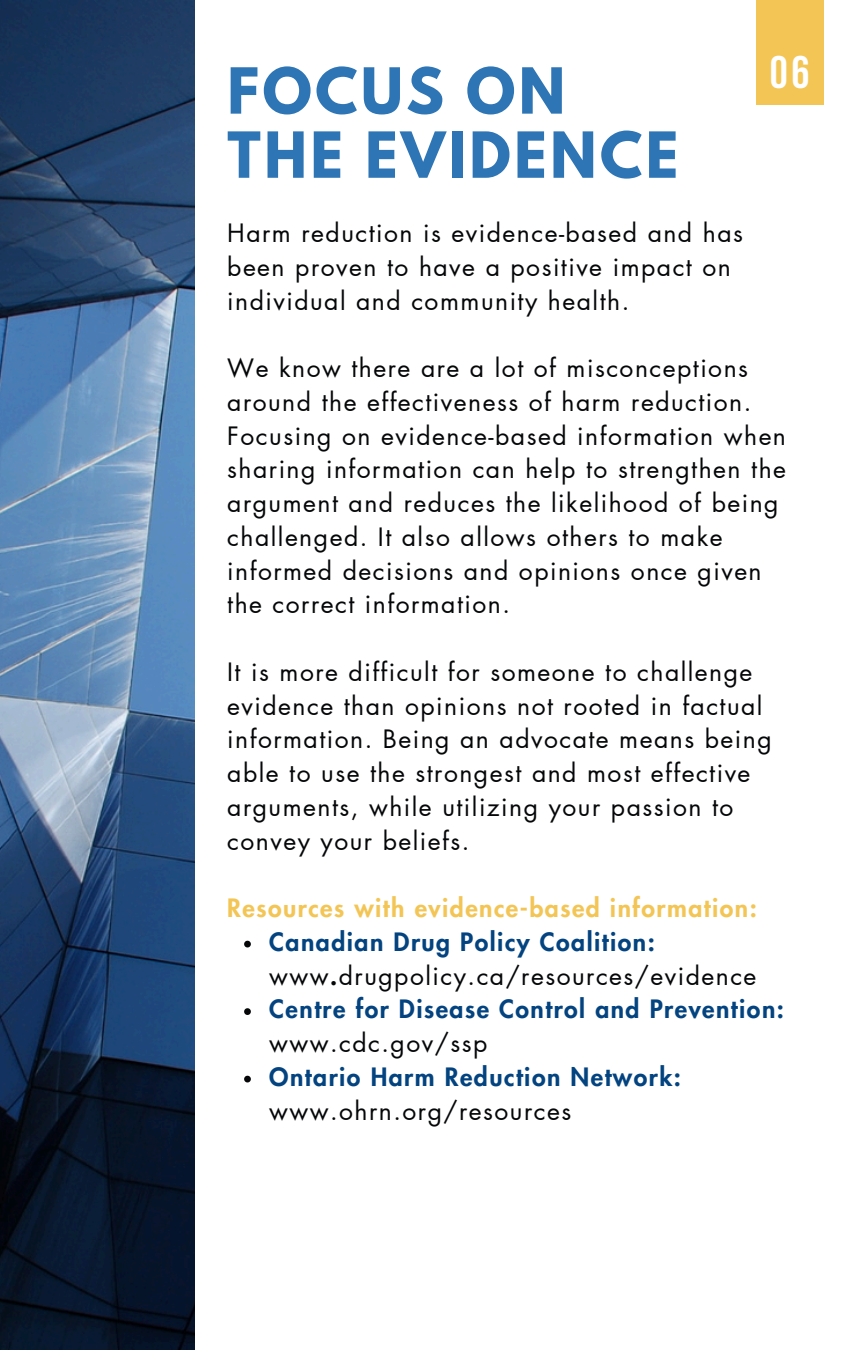
<style>
.page{position:relative;width:864px;height:1350px;background:#fff}
.page>*{position:absolute;margin:0;border:0;box-sizing:border-box;transform-origin:0 0}
.t1{font:700 56.25px/64.1px "League Spartan";letter-spacing:.06em;color:#2e75b6}
.t2{font:700 45.45px "Bebas Neue";color:#fff}
.t3{font:24.75px/33.8px "Futura LT Pro";letter-spacing:.06em;color:#050608}
.t4{font:800 24.75px/33.8px "Futura LT Pro";letter-spacing:.06em;color:#024380}
.t5{font:800 24.75px "Futura LT Pro";letter-spacing:.06em;color:#f3c555}
.s1{font-weight:800;color:#024380}
.s2{font-weight:800}
.s3{font-weight:400;color:#050608}
</style>
<div class="page">
<img style="left:0;top:0;width:194px;height:1350px">
<svg style="left:244px;top:941px;width:7px;height:6px"></svg>
<svg style="left:244px;top:1008px;width:7px;height:7px"></svg>
<svg style="left:244px;top:1076px;width:7px;height:6px"></svg>
<div style="left:756px;top:0;width:67px;height:105px;background:#f3c555"></div>
<p class="t1" style="left:227px;top:66px;width:453px">FOCUS ON<br>THE EVIDENCE</p>
<p class="t2" style="left:770px;top:54px;width:41px">06</p>
<h1 class="t3" style="left:227px;top:217px;width:517px">Harm reduction is evidence-based and has been proven to have a positive impact on individual and community health.</h1>
<p class="t3" style="left:227px;top:352px;width:560px">We know there are a lot of misconceptions around the effectiveness of harm reduction.<br>Focusing on evidence-based information when sharing information can help to strengthen the argument and reduces the likelihood of being challenged. It also allows others to make informed decisions and opinions once given the correct information.</p>
<p class="t3" style="left:227px;top:656px;width:546px">It is more difficult for someone to challenge evidence than opinions not rooted in factual information. Being an advocate means being able to use the strongest and most effective arguments, while utilizing your passion to convey your beliefs.</p>
<p class="t5" style="left:227px;top:897px;width:531px">Resources with evidence-based information:</p>
<p class="t3" style="left:269px;top:926px;width:489px"><span class="s1">Canadian Drug Policy Coalition: </span>www<span class="s2">.</span>drugpolicy.ca/resources/evidence</p>
<h2 class="t4" style="left:269px;top:993px;width:516px">Centre for Disease Control and Prevention: <span class="s3">www.cdc.gov/ssp</span></h2>
<p class="t4" style="left:269px;top:1061px;width:413px">Ontario Harm Reduction Network: <span class="s3">www.ohrn.org/resources</span></p>
</div>
